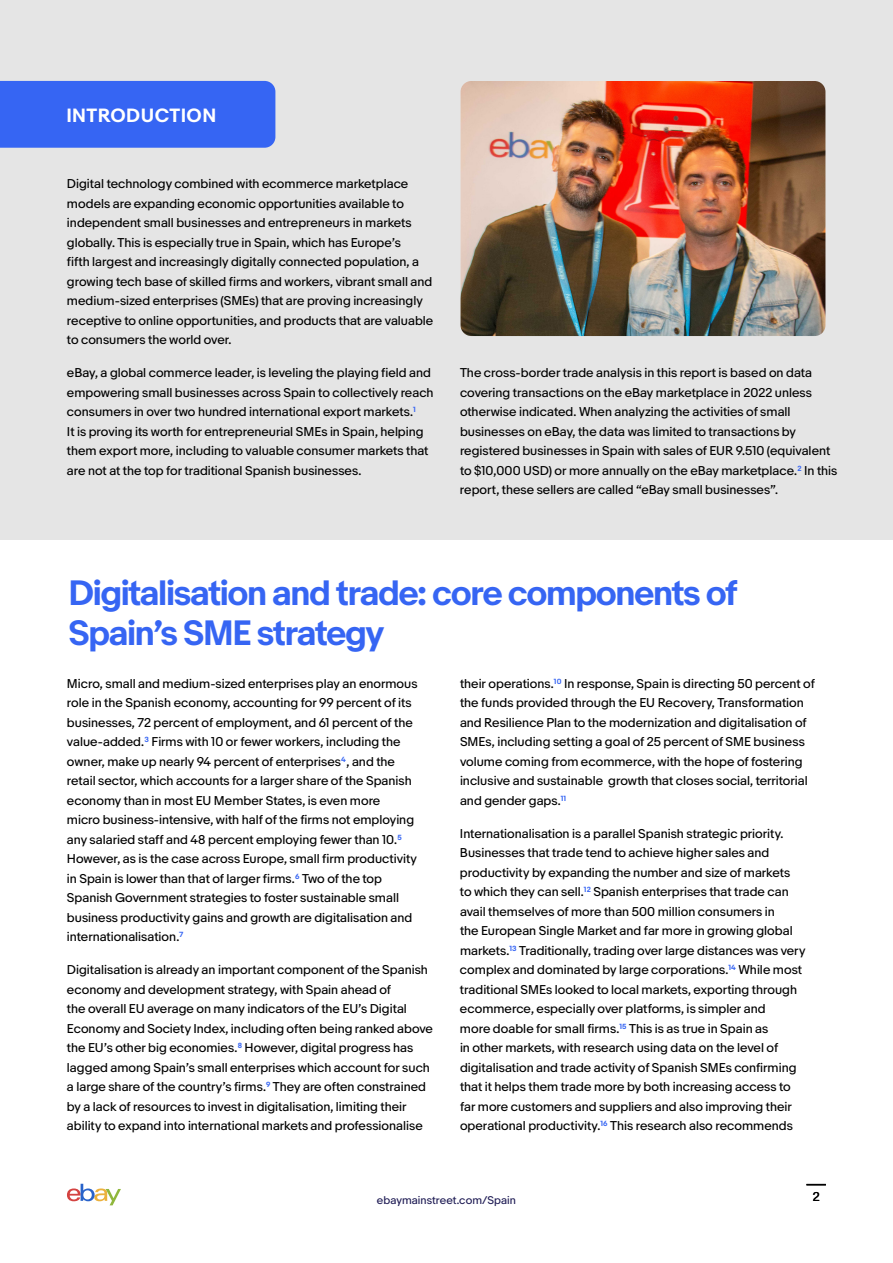
<style>
.page{position:relative;width:893px;height:1263px;background:#fff}
.page>*{position:absolute;margin:0;border:0;box-sizing:border-box;transform-origin:0 0}
.t1{font:700 33px/39.6px "Market Sans";letter-spacing:-.04em;color:#3665f3}
.t2{font:700 18px "Market Sans";letter-spacing:.025em;color:#fff}
.t3{font:12px/19.5px "Market Sans";color:#000}
.t4{font:10.5px "Market Sans";letter-spacing:.005em;color:#201d55}
</style>
<div class="page">
<svg style="left:67px;top:1184px;width:54px;height:21px"></svg>
<svg style="left:806px;top:1184px;width:20px;height:1px"></svg>
<div style="left:0;top:0;width:893px;height:540px;background:#e5e5e5"></div>
<div style="left:0;top:81px;width:275px;height:67px;background:#3665f3"></div>
<img style="left:460px;top:81px;width:365px;height:255px">
<h2 class="t2" style="left:66px;top:105px;width:152px">INTRODUCTION</h2>
<p class="t3" style="left:67px;top:175px;width:368px">Digital technology combined with ecommerce marketplace models are expanding economic opportunities available to independent small businesses and entrepreneurs in markets globally. This is especially true in Spain, which has Europe’s<br>fifth largest and increasingly digitally connected population, a growing tech base of skilled firms and workers, vibrant small and medium-sized enterprises (SMEs) that are proving increasingly receptive to online opportunities, and products that are valuable to consumers the world over.</p>
<p class="t3" style="left:67px;top:364px;width:368px">eBay, a global commerce leader, is leveling the playing field and empowering small businesses across Spain to collectively reach consumers in over two hundred international export markets.<sup>1<br></sup>It is proving its worth for entrepreneurial SMEs in Spain, helping them export more, including to valuable consumer markets that are not at the top for traditional Spanish businesses.</p>
<p class="t3" style="left:460px;top:363px;width:379px">The cross-border trade analysis in this report is based on data covering transactions on the eBay marketplace in 2022 unless otherwise indicated. When analyzing the activities of small businesses on eBay, the data was limited to transactions by registered businesses in Spain with sales of EUR 9.510 (equivalent to $10,000 USD) or more annually on the eBay marketplace.<sup>2</sup> In this report, these sellers are called “eBay small businesses”.</p>
<h1 class="t1" style="left:68px;top:575px;width:671px">Digitalisation and trade: core components of<br>Spain’s SME strategy</h1>
<p class="t3" style="left:67px;top:674px;width:352px">Micro, small and medium-sized enterprises play an enormous role in the Spanish economy, accounting for 99 percent of its businesses, 72 percent of employment, and 61 percent of the value-added.<sup>3</sup> Firms with 10 or fewer workers, including the owner, make up nearly 94 percent of enterprises<sup>4</sup>, and the retail sector, which accounts for a larger share of the Spanish economy than in most EU Member States, is even more<br>micro business-intensive, with half of the firms not employing any salaried staff and 48 percent employing fewer than 10.<sup>5<br></sup>However, as is the case across Europe, small firm productivity in Spain is lower than that of larger firms.<sup>6</sup> Two of the top Spanish Government strategies to foster sustainable small business productivity gains and growth are digitalisation and internationalisation.<sup>7</sup></p>
<p class="t3" style="left:67px;top:960px;width:368px">Digitalisation is already an important component of the Spanish economy and development strategy, with Spain ahead of<br>the overall EU average on many indicators of the EU’s Digital Economy and Society Index, including often being ranked above the EU’s other big economies.<sup>8</sup> However, digital progress has lagged among Spain’s small enterprises which account for such a large share of the country’s firms.<sup>9</sup> They are often constrained by a lack of resources to invest in digitalisation, limiting their ability to expand into international markets and professionalise</p>
<p class="t3" style="left:460px;top:674px;width:356px">their operations.<sup>10</sup> In response, Spain is directing 50 percent of the funds provided through the EU Recovery, Transformation and Resilience Plan to the modernization and digitalisation of SMEs, including setting a goal of 25 percent of SME business volume coming from ecommerce, with the hope of fostering inclusive and sustainable growth that closes social, territorial and gender gaps.<sup>11</sup></p>
<p class="t3" style="left:460px;top:824px;width:347px">Internationalisation is a parallel Spanish strategic priority.<br>Businesses that trade tend to achieve higher sales and productivity by expanding the number and size of markets<br>to which they can sell.<sup>12</sup> Spanish enterprises that trade can avail themselves of more than 500 million consumers in<br>the European Single Market and far more in growing global markets.<sup>13</sup> Traditionally, trading over large distances was very complex and dominated by large corporations.<sup>14</sup> While most traditional SMEs looked to local markets, exporting through ecommerce, especially over platforms, is simpler and<br>more doable for small firms.<sup>15</sup> This is as true in Spain as<br>in other markets, with research using data on the level of digitalisation and trade activity of Spanish SMEs confirming that it helps them trade more by both increasing access to far more customers and suppliers and also improving their operational productivity.<sup>16</sup> This research also recommends</p>
<p class="t4" style="left:377px;top:1194px;width:141px">ebaymainstreet.com/Spain</p>
<p class="t3" style="left:813px;top:1187px;width:9px">2</p>
</div>
